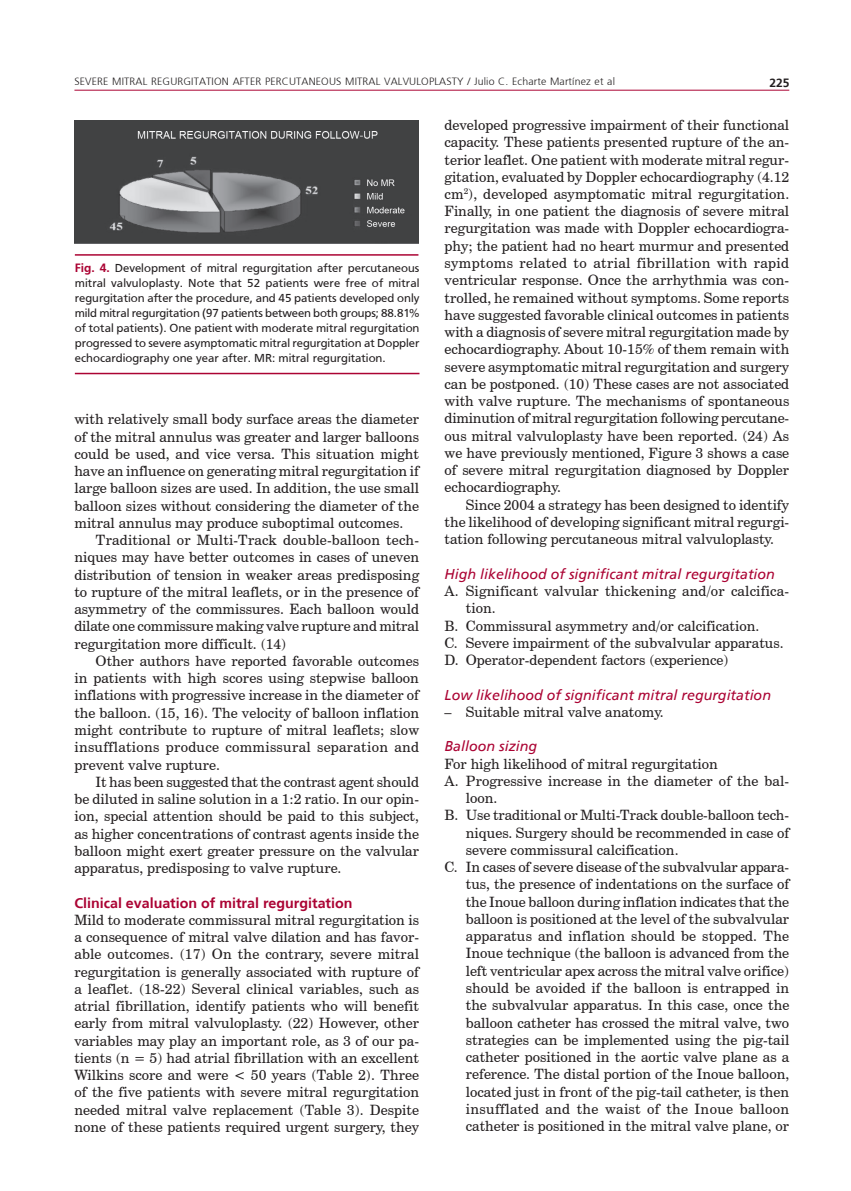
<style>
.page{position:relative;width:851px;height:1191px;background:#fff}
.page>*{position:absolute;margin:0;border:0;box-sizing:border-box;transform-origin:0 0}
.t1{font:14.25px/17.2px "Century Schoolbook BT";color:#231f20;text-align:justify}
.t2{font:italic 14.25px "Frutiger";color:#ab0333}
.t3{font:700 14.25px "Frutiger";color:#ab0333}
.t4{font:14.25px "Century Schoolbook BT";letter-spacing:.025em;color:#231f20}
.t5{font:12px/15px "Frutiger";color:#231f20;text-align:justify}
.t6{font:700 12px "Frutiger";color:#231f20}
.t7{font:300 10.5px "Frutiger";letter-spacing:.015em;color:#231f20}
.s1{font-weight:700;color:#ab0333}
</style>
<div class="page">
<hr style="left:74px;top:90px;width:715px;height:1px;background:#ab0333">
<hr style="left:75px;top:254px;width:343px;height:2px;background:#ab0333">
<hr style="left:75px;top:373px;width:344px;height:1px;background:#ab0333">
<img style="left:74px;top:120px;width:344px;height:124px">
<p class="t7" style="left:74px;top:76px;width:542px">SEVERE MITRAL REGURGITATION AFTER PERCUTANEOUS MITRAL VALVULOPLASTY / Julio C. Echarte Martínez et al</p>
<p class="t6" style="left:769px;top:75px;width:22px">225</p>
<p class="t5" style="left:75px;top:260px;width:346px"><span class="s1">Fig. 4.</span> Development of mitral regurgitation after percutaneous mitral valvuloplasty. Note that 52 patients were free of mitral regurgitation after the procedure, and 45 patients developed only mild mitral regurgitation (97 patients between both groups; 88.81% of total patients). One patient with moderate mitral regurgitation progressed to severe asymptomatic mitral regurgitation at Doppler echocardiography one year after. MR: mitral regurgitation.</p>
<p class="t1" style="left:74px;top:410px;width:346px">with relatively small body surface areas the diameter of the mitral annulus was greater and larger balloons could be used, and vice versa. This situation might have an influence on generating mitral regurgitation if large balloon sizes are used. In addition, the use small balloon sizes without considering the diameter of the mitral annulus may produce suboptimal outcomes.</p>
<p class="t1" style="left:74px;top:531px;width:346px;text-indent:21px">Traditional or Multi-Track double-balloon tech&shy;niques may have better outcomes in cases of uneven distribution of tension in weaker areas predisposing to rupture of the mitral leaflets, or in the presence of asymmetry of the commissures. Each balloon would dilate one commissure making valve rupture and mitral regurgitation more difficult. (14)</p>
<p class="t1" style="left:74px;top:652px;width:346px;text-indent:21px">Other authors have reported favorable outcomes in patients with high scores using stepwise balloon inflations with progressive increase in the diameter of the balloon. (15, 16). The velocity of balloon inflation might contribute to rupture of mitral leaflets; slow insufflations produce commissural separation and prevent valve rupture.</p>
<p class="t1" style="left:74px;top:773px;width:346px;text-indent:21px">It has been suggested that the contrast agent should be diluted in saline solution in a 1:2 ratio. In our opin&shy;ion, special attention should be paid to this subject, as higher concentrations of contrast agents inside the balloon might exert greater pressure on the valvular apparatus, predisposing to valve rupture.</p>
<p class="t3" style="left:74px;top:894px;width:279px">Clinical evaluation of mitral regurgitation</p>
<p class="t1" style="left:74px;top:911px;width:346px">Mild to moderate commissural mitral regurgitation is a consequence of mitral valve dilation and has favor&shy;able outcomes. (17) On the contrary, severe mitral regurgitation is generally associated with rupture of a leaflet. (18-22) Several clinical variables, such as atrial fibrillation, identify patients who will benefit early from mitral valvuloplasty. (22) However, other variables may play an important role, as 3 of our pa&shy;tients (n = 5) had atrial fibrillation with an excellent Wilkins score and were &lt; 50 years (Table 2). Three of the five patients with severe mitral regurgitation needed mitral valve replacement (Table 3). Despite none of these patients required urgent surgery, they</p>
<p class="t1" style="left:444px;top:116px;width:346px">developed progressive impairment of their functional capacity. These patients presented rupture of the an&shy;terior leaflet. One patient with moderate mitral regur&shy;gitation, evaluated by Doppler echocardiography (4.12 cm<sup>2</sup>), developed asymptomatic mitral regurgitation.<br>Finally, in one patient the diagnosis of severe mitral regurgitation was made with Doppler echocardiogra&shy;phy; the patient had no heart murmur and presented symptoms related to atrial fibrillation with rapid ventricular response. Once the arrhythmia was con&shy;trolled, he remained without symptoms. Some reports have suggested favorable clinical outcomes in patients with a diagnosis of severe mitral regurgitation made by echocardiography. About 10-15% of them remain with severe asymptomatic mitral regurgitation and surgery can be postponed. (10) These cases are not associated with valve rupture. The mechanisms of spontaneous diminution of mitral regurgitation following percutane&shy;ous mitral valvuloplasty have been reported. (24) As we have previously mentioned, Figure 3 shows a case of severe mitral regurgitation diagnosed by Doppler echocardiography.</p>
<p class="t1" style="left:444px;top:496px;width:346px;text-indent:21px">Since 2004 a strategy has been designed to identify the likelihood of developing significant mitral regurgi&shy;tation following percutaneous mitral valvuloplasty.</p>
<p class="t2" style="left:444px;top:565px;width:332px">High likelihood of significant mitral regurgitation</p>
<p class="t1" style="left:444px;top:582px;width:346px">A. Significant valvular thickening and/or calcifica-</p>
<p class="t1" style="left:466px;top:599px;width:31px">tion.</p>
<p class="t1" style="left:444px;top:616px;width:316px">B. Commissural asymmetry and/or calcification.</p>
<p class="t1" style="left:444px;top:634px;width:340px">C. Severe impairment of the subvalvular apparatus.</p>
<p class="t1" style="left:444px;top:651px;width:285px">D. Operator-dependent factors (experience)</p>
<p class="t2" style="left:444px;top:686px;width:328px">Low likelihood of significant mitral regurgitation</p>
<p class="t1" style="left:444px;top:703px;width:221px">– Suitable mitral valve anatomy.</p>
<p class="t2" style="left:444px;top:738px;width:94px">Balloon sizing</p>
<p class="t1" style="left:444px;top:754px;width:275px">For high likelihood of mitral regurgitation</p>
<p class="t1" style="left:444px;top:772px;width:346px">A. Progressive increase in the diameter of the bal-</p>
<p class="t1" style="left:466px;top:789px;width:33px">loon.</p>
<p class="t1" style="left:444px;top:806px;width:346px">B. Use traditional or Multi-Track double-balloon tech-</p>
<p class="t1" style="left:466px;top:823px;width:325px">niques. Surgery should be recommended in case of</p>
<p class="t1" style="left:466px;top:841px;width:214px">severe commissural calcification.</p>
<p class="t1" style="left:444px;top:858px;width:346px">C. In cases of severe disease of the subvalvular appara-</p>
<p class="t1" style="left:466px;top:875px;width:325px">tus, the presence of indentations on the surface of</p>
<p class="t1" style="left:466px;top:893px;width:325px">the Inoue balloon during inflation indicates that the</p>
<p class="t1" style="left:466px;top:910px;width:325px">balloon is positioned at the level of the subvalvular</p>
<p class="t1" style="left:466px;top:927px;width:325px">apparatus and inflation should be stopped. The</p>
<p class="t1" style="left:466px;top:944px;width:325px">Inoue technique (the balloon is advanced from the</p>
<p class="t1" style="left:466px;top:962px;width:325px">left ventricular apex across the mitral valve orifice)</p>
<p class="t1" style="left:466px;top:979px;width:325px">should be avoided if the balloon is entrapped in</p>
<p class="t1" style="left:466px;top:996px;width:325px">the subvalvular apparatus. In this case, once the</p>
<p class="t1" style="left:466px;top:1013px;width:325px">balloon catheter has crossed the mitral valve, two</p>
<p class="t1" style="left:466px;top:1031px;width:325px">strategies can be implemented using the pig-tail</p>
<p class="t1" style="left:466px;top:1048px;width:325px">catheter positioned in the aortic valve plane as a</p>
<p class="t1" style="left:466px;top:1065px;width:325px">reference. The distal portion of the Inoue balloon,</p>
<p class="t1" style="left:466px;top:1082px;width:325px">located just in front of the pig-tail catheter, is then</p>
<p class="t4" style="left:466px;top:1100px;width:325px">insufflated and the waist of the Inoue balloon</p>
<p class="t1" style="left:466px;top:1117px;width:325px">catheter is positioned in the mitral valve plane, or</p>
</div>
